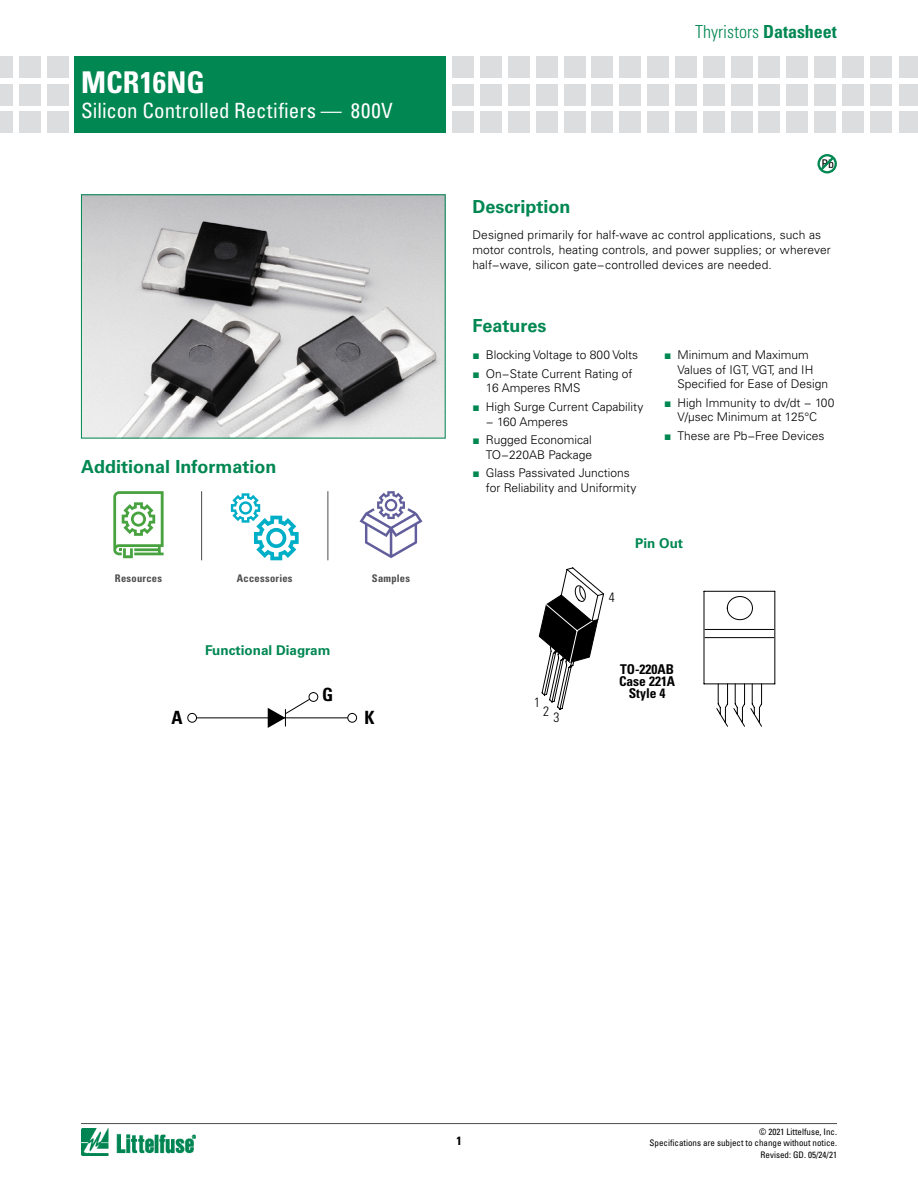
<style>
.page{position:relative;width:918px;height:1188px;background:#fff}
.page>*{position:absolute;margin:0;border:0;box-sizing:border-box;transform-origin:0 0}
.t1{font:700 condensed 30px "Univers LT Std";letter-spacing:.005em;color:#fff}
.t2{font:condensed 21px "Univers LT Std";color:#fff}
.t3{font:700 condensed 18.3px "Univers LT Std";color:#000}
.t4{font:700 18px "Univers LT Std";color:#008752}
.t5{font:300 condensed 18px "Univers LT Std";color:#008752}
.t6{font:700 13.5px "Univers LT Std";color:#008752}
.t7{font:700 condensed 13.5px/12px "Univers LT Std";color:#000;text-align:center}
.t8{font:300 condensed 13.5px "Univers LT Std";color:#000}
.t9{font:300 12px/14.4px "Univers LT Std";color:#000}
.t10{font:condensed 12px "Univers LT Std";color:#000}
.t11{font:700 condensed 12px "Univers LT Std";color:#000}
.t12{font:700 condensed 10.5px "Univers LT Std";letter-spacing:.025em;color:#4d4d4f}
.t13{font:condensed 9px/10.8px "Univers LT Std";color:#000;text-align:right}
.s1{font-weight:700}
.s2{font-family:"Arial";font-weight:400;color:#008752}
</style>
<div class="page">
<hr style="left:81px;top:1123px;width:756px;height:1px;background:#4d4d4f">
<img style="left:81px;top:1129px;width:115px;height:26px">
<div style="left:75px;top:56px;width:371px;height:77px;background:#008752"></div>
<div style="left:47px;top:56px;width:21px;height:21px;background:#dcddde"></div>
<div style="left:47px;top:84px;width:21px;height:21px;background:#dcddde"></div>
<div style="left:47px;top:112px;width:21px;height:21px;background:#dcddde"></div>
<div style="left:19px;top:56px;width:21px;height:21px;background:#dcddde"></div>
<div style="left:19px;top:84px;width:21px;height:21px;background:#dcddde"></div>
<div style="left:19px;top:112px;width:21px;height:21px;background:#dcddde"></div>
<div style="left:0;top:56px;width:13px;height:21px;background:#dcddde"></div>
<div style="left:0;top:84px;width:13px;height:21px;background:#dcddde"></div>
<div style="left:0;top:112px;width:13px;height:21px;background:#dcddde"></div>
<div style="left:870px;top:56px;width:21px;height:21px;background:#dcddde"></div>
<div style="left:870px;top:84px;width:21px;height:21px;background:#dcddde"></div>
<div style="left:870px;top:112px;width:21px;height:21px;background:#dcddde"></div>
<div style="left:453px;top:56px;width:21px;height:21px;background:#dcddde"></div>
<div style="left:453px;top:84px;width:21px;height:21px;background:#dcddde"></div>
<div style="left:453px;top:112px;width:21px;height:21px;background:#dcddde"></div>
<div style="left:480px;top:56px;width:22px;height:21px;background:#dcddde"></div>
<div style="left:480px;top:84px;width:22px;height:21px;background:#dcddde"></div>
<div style="left:480px;top:112px;width:22px;height:21px;background:#dcddde"></div>
<div style="left:508px;top:56px;width:21px;height:21px;background:#dcddde"></div>
<div style="left:508px;top:84px;width:21px;height:21px;background:#dcddde"></div>
<div style="left:508px;top:112px;width:21px;height:21px;background:#dcddde"></div>
<div style="left:536px;top:56px;width:21px;height:21px;background:#dcddde"></div>
<div style="left:536px;top:84px;width:21px;height:21px;background:#dcddde"></div>
<div style="left:536px;top:112px;width:21px;height:21px;background:#dcddde"></div>
<div style="left:564px;top:56px;width:21px;height:21px;background:#dcddde"></div>
<div style="left:564px;top:84px;width:21px;height:21px;background:#dcddde"></div>
<div style="left:564px;top:112px;width:21px;height:21px;background:#dcddde"></div>
<div style="left:592px;top:56px;width:21px;height:21px;background:#dcddde"></div>
<div style="left:592px;top:84px;width:21px;height:21px;background:#dcddde"></div>
<div style="left:592px;top:112px;width:21px;height:21px;background:#dcddde"></div>
<div style="left:620px;top:56px;width:21px;height:21px;background:#dcddde"></div>
<div style="left:620px;top:84px;width:21px;height:21px;background:#dcddde"></div>
<div style="left:620px;top:112px;width:21px;height:21px;background:#dcddde"></div>
<div style="left:647px;top:56px;width:22px;height:21px;background:#dcddde"></div>
<div style="left:647px;top:84px;width:22px;height:21px;background:#dcddde"></div>
<div style="left:647px;top:112px;width:22px;height:21px;background:#dcddde"></div>
<div style="left:675px;top:56px;width:22px;height:21px;background:#dcddde"></div>
<div style="left:675px;top:84px;width:22px;height:21px;background:#dcddde"></div>
<div style="left:675px;top:112px;width:22px;height:21px;background:#dcddde"></div>
<div style="left:703px;top:56px;width:21px;height:21px;background:#dcddde"></div>
<div style="left:703px;top:84px;width:21px;height:21px;background:#dcddde"></div>
<div style="left:703px;top:112px;width:21px;height:21px;background:#dcddde"></div>
<div style="left:731px;top:56px;width:21px;height:21px;background:#dcddde"></div>
<div style="left:731px;top:84px;width:21px;height:21px;background:#dcddde"></div>
<div style="left:731px;top:112px;width:21px;height:21px;background:#dcddde"></div>
<div style="left:787px;top:56px;width:21px;height:21px;background:#dcddde"></div>
<div style="left:787px;top:84px;width:21px;height:21px;background:#dcddde"></div>
<div style="left:787px;top:112px;width:21px;height:21px;background:#dcddde"></div>
<div style="left:759px;top:56px;width:21px;height:21px;background:#dcddde"></div>
<div style="left:759px;top:84px;width:21px;height:21px;background:#dcddde"></div>
<div style="left:759px;top:112px;width:21px;height:21px;background:#dcddde"></div>
<div style="left:814px;top:56px;width:22px;height:21px;background:#dcddde"></div>
<div style="left:814px;top:84px;width:22px;height:21px;background:#dcddde"></div>
<div style="left:814px;top:112px;width:22px;height:21px;background:#dcddde"></div>
<div style="left:842px;top:56px;width:22px;height:21px;background:#dcddde"></div>
<div style="left:842px;top:84px;width:22px;height:21px;background:#dcddde"></div>
<div style="left:842px;top:112px;width:22px;height:21px;background:#dcddde"></div>
<div style="left:899px;top:56px;width:19px;height:21px;background:#dcddde"></div>
<div style="left:899px;top:84px;width:19px;height:21px;background:#dcddde"></div>
<div style="left:899px;top:112px;width:19px;height:21px;background:#dcddde"></div>
<img style="left:83px;top:196px;width:361px;height:240px">
<div style="left:81px;top:194px;width:365px;height:244px;border:1px solid #008752"></div>
<svg style="left:539px;top:568px;width:236px;height:159px"></svg>
<svg style="left:196px;top:698px;width:157px;height:30px"></svg>
<div style="left:348px;top:713px;width:9px;height:9px;background:#fff;border-radius:50%"></div>
<div style="left:348px;top:713px;width:9px;height:10px;border:1px solid #000;border-radius:50%"></div>
<div style="left:309px;top:693px;width:9px;height:8px;background:#fff;border-radius:50%"></div>
<div style="left:309px;top:692px;width:9px;height:10px;border:1px solid #000;border-radius:50%"></div>
<div style="left:188px;top:713px;width:9px;height:9px;background:#fff;border-radius:50%"></div>
<div style="left:187px;top:713px;width:10px;height:10px;border:1px solid #000;border-radius:50%"></div>
<div style="left:817px;top:154px;width:20px;height:19px;border:2px solid #008752;border-radius:50%"></div>
<svg style="left:818px;top:154px;width:19px;height:19px"></svg>
<hr style="left:201px;top:491px;width:1px;height:69px;background:#4d4d4f">
<hr style="left:328px;top:491px;width:1px;height:69px;background:#4d4d4f">
<svg style="left:113px;top:491px;width:51px;height:67px"></svg>
<svg style="left:231px;top:493px;width:68px;height:67px"></svg>
<svg style="left:360px;top:491px;width:63px;height:67px"></svg>
<h1 class="t1" style="left:81px;top:64px;width:125px">MCR16NG</h1>
<h2 class="t2" style="left:81px;top:97px;width:313px">Silicon Controlled Rectifiers — 800V</h2>
<h3 class="t4" style="left:81px;top:456px;width:197px">Additional Information</h3>
<p class="t12" style="left:115px;top:572px;width:49px">Resources</p>
<p class="t12" style="left:237px;top:572px;width:57px">Accessories</p>
<p class="t12" style="left:372px;top:572px;width:40px">Samples</p>
<p class="t6" style="left:205px;top:642px;width:127px">Functional Diagram</p>
<h3 class="t3" style="left:172px;top:706px;width:13px">A</h3>
<h3 class="t3" style="left:322px;top:683px;width:13px">G</h3>
<h3 class="t3" style="left:364px;top:706px;width:12px">K</h3>
<h3 class="t5" style="left:695px;top:21px;width:143px">Thyristors <span class="s1">Datasheet</span></h3>
<h3 class="t4" style="left:472px;top:196px;width:100px">Description</h3>
<p class="t10" style="left:821px;top:156px;width:14px">Pb</p>
<p class="t9" style="left:472px;top:227px;width:360px;line-height:15px">Designed primarily for half-wave ac control applications, such as motor controls, heating controls, and power supplies; or wherever half−wave, silicon gate−controlled devices are needed.</p>
<h3 class="t4" style="left:472px;top:315px;width:76px">Features</h3>
<p class="t9" style="left:472px;top:348px;width:167px"><span class="s2">■</span> Blocking Voltage to 800 Volts</p>
<p class="t9" style="left:486px;top:367px;width:148px;text-indent:-14px"><span class="s2">■</span> On−State Current Rating of<br>16 Amperes RMS</p>
<p class="t9" style="left:486px;top:400px;width:159px;text-indent:-14px"><span class="s2">■</span> High Surge Current Capability − 160 Amperes</p>
<p class="t9" style="left:472px;top:433px;width:121px;text-align:right"><span class="s2">■</span> Rugged Economical<br>TO−220AB Package</p>
<p class="t9" style="left:486px;top:466px;width:152px;text-indent:-14px"><span class="s2">■</span> Glass Passivated Junctions for Reliability and Uniformity</p>
<p class="t9" style="left:678px;top:348px;width:152px;text-indent:-14px"><span class="s2">■</span> Minimum and Maximum<br>Values of IGT, VGT, and IH<br>Specified for Ease of Design</p>
<p class="t9" style="left:664px;top:395px;width:172px;text-align:center"><span class="s2">■</span> High Immunity to dv/dt − 100<br>V/μsec Minimum at 125°C</p>
<p class="t9" style="left:664px;top:428px;width:162px"><span class="s2">■</span> These are Pb−Free Devices</p>
<p class="t8" style="left:534px;top:694px;width:7px">1</p>
<p class="t8" style="left:543px;top:703px;width:7px">2</p>
<p class="t8" style="left:553px;top:709px;width:7px">3</p>
<p class="t8" style="left:609px;top:589px;width:7px">4</p>
<p class="t6" style="left:635px;top:535px;width:50px">Pin Out</p>
<p class="t7" style="left:619px;top:663px;width:58px">TO-220AB<br>Case 221A<br>Style 4</p>
<p class="t11" style="left:456px;top:1133px;width:7px">1</p>
<p class="t13" style="left:650px;top:1126px;width:189px">© 2021 Littelfuse, Inc.<br>Specifications are subject to change without notice.</p>
<p class="t13" style="left:761px;top:1149px;width:78px">Revised: GD. 05/24/21</p>
</div>
